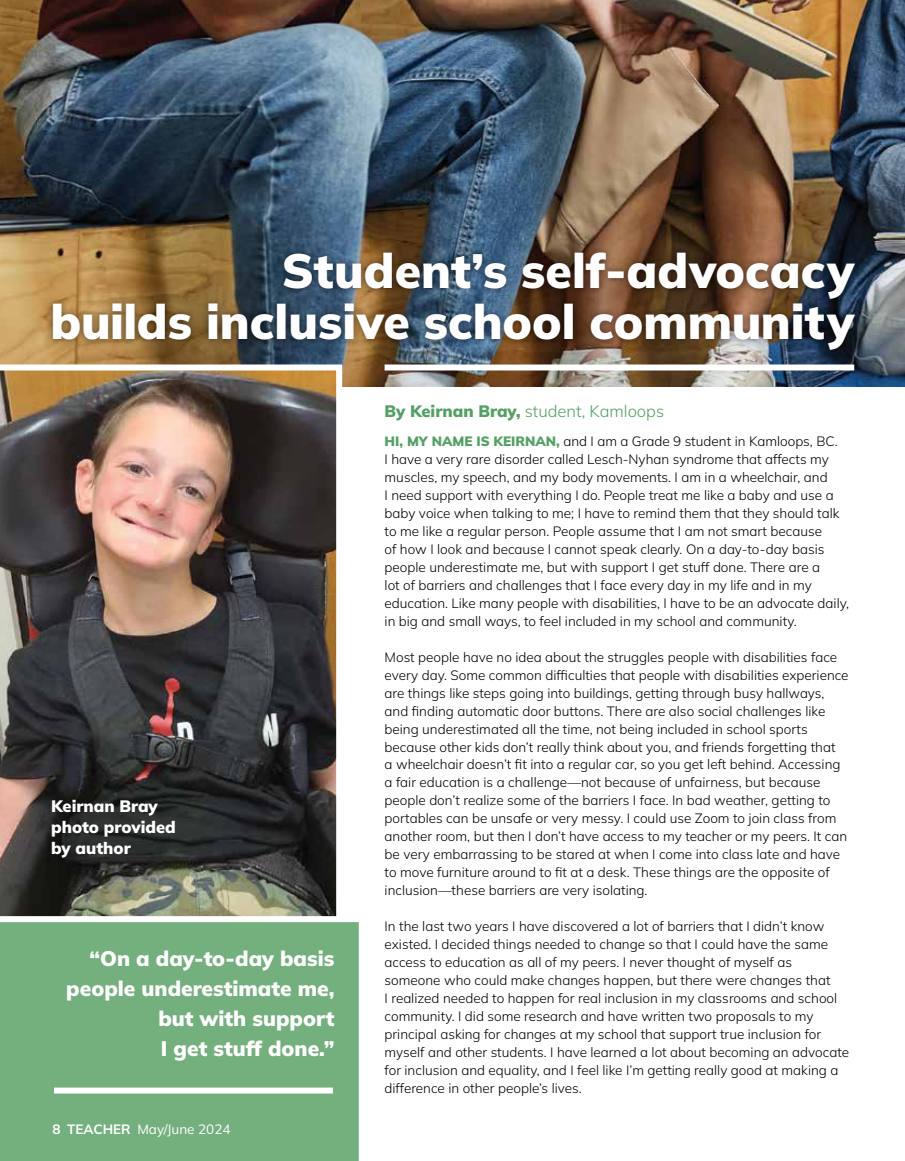
<style>
.page{position:relative;width:905px;height:1161px;background:#fff}
.page>*{position:absolute;margin:0;border:0;box-sizing:border-box;transform-origin:0 0}
.t1{font:900 48px/51px "Mulish";color:#fff;text-align:right}
.t2{font:900 21px/30px "Mulish";color:#fff;text-align:right}
.t3{font:900 16.5px/21px "Mulish";color:#fff}
.t4{font:200 16.5px "Mulish";color:#54a065}
.t5{font:200 13.5px/18px "Mulish";color:#000}
.t6{font:200 13.5px "Mulish";color:#fff}
.s1{font-weight:700}
.s2{font-weight:900}
.s3{font-weight:900;color:#54a065}
</style>
<div class="page">
<img style="left:0;top:0;width:904px;height:386px">
<img style="left:0;top:362px;width:345px;height:554px">
<div style="left:0;top:916px;width:359px;height:245px;background:#74af7e"></div>
<div style="left:54px;top:1088px;width:279px;height:6px;background:#fff"></div>
<div style="left:384px;top:364px;width:470px;height:6px;background:#fff"></div>
<div style="left:46px;top:245px;width:815px;height:112px;background:#000;opacity:.5"></div>
<h1 class="t1" style="left:51px;top:244px;width:805px">Student’s self-advocacy<br>builds inclusive school community</h1>
<p class="t3" style="left:51px;top:795px;width:126px">Keirnan Bray photo provided by author</p>
<h2 class="t2" style="left:66px;top:943px;width:270px">“On a day-to-day basis people underestimate me, but with support<br>I get stuff done.”</h2>
<p class="t6" style="left:52px;top:1120px;width:180px"><span class="s1">8 TEACHER</span> May/June 2024</p>
<p class="t4" style="left:384px;top:400px;width:281px"><span class="s2">By Keirnan Bray,</span> student, Kamloops</p>
<p class="t5" style="left:384px;top:431px;width:466px"><span class="s3">HI, MY NAME IS KEIRNAN,</span> and I am a Grade 9 student in Kamloops, BC.<br>I have a very rare disorder called Lesch-Nyhan syndrome that affects my muscles, my speech, and my body movements. I am in a wheelchair, and<br>I need support with everything I do. People treat me like a baby and use a baby voice when talking to me; I have to remind them that they should talk to me like a regular person. People assume that I am not smart because<br>of how I look and because I cannot speak clearly. On a day-to-day basis people underestimate me, but with support I get stuff done. There are a<br>lot of barriers and challenges that I face every day in my life and in my education. Like many people with disabilities, I have to be an advocate daily, in big and small ways, to feel included in my school and community.</p>
<p class="t5" style="left:384px;top:647px;width:465px">Most people have no idea about the struggles people with disabilities face every day. Some common difficulties that people with disabilities experience are things like steps going into buildings, getting through busy hallways, and finding automatic door buttons. There are also social challenges like being underestimated all the time, not being included in school sports because other kids don’t really think about you, and friends forgetting that<br>a wheelchair doesn’t fit into a regular car, so you get left behind. Accessing a fair education is a challenge—not because of unfairness, but because people don’t realize some of the barriers I face. In bad weather, getting to portables can be unsafe or very messy. I could use Zoom to join class from another room, but then I don’t have access to my teacher or my peers. It can be very embarrassing to be stared at when I come into class late and have to move furniture around to fit at a desk. These things are the opposite of inclusion—these barriers are very isolating.</p>
<p class="t5" style="left:384px;top:917px;width:466px">In the last two years I have discovered a lot of barriers that I didn’t know existed. I decided things needed to change so that I could have the same access to education as all of my peers. I never thought of myself as someone who could make changes happen, but there were changes that<br>I realized needed to happen for real inclusion in my classrooms and school community. I did some research and have written two proposals to my principal asking for changes at my school that support true inclusion for myself and other students. I have learned a lot about becoming an advocate for inclusion and equality, and I feel like I’m getting really good at making a difference in other people’s lives.</p>
</div>
